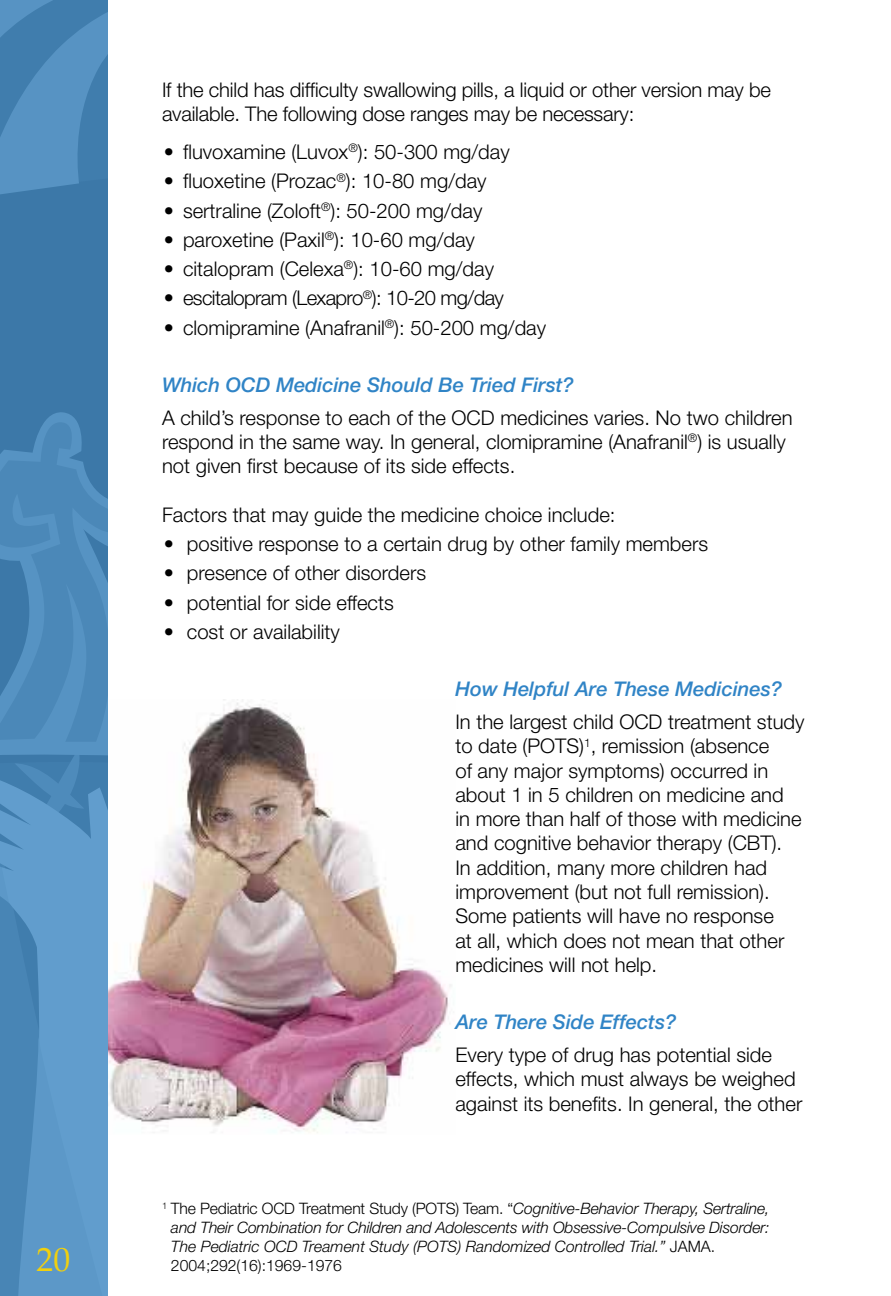
<style>
.page{position:relative;width:891px;height:1296px;background:#fff}
.page>*{position:absolute;margin:0;border:0;box-sizing:border-box;transform-origin:0 0}
.t1{font:33.75px "Palatino Linotype";color:#f1d00e}
.t2{font:300 20.25px/24.3px "Helvetica Neue";color:#000}
.t3{font:italic 500 20.25px "Helvetica Neue";color:#3084c6}
.t4{font:300 20.25px "Helvetica Neue";letter-spacing:-.03em;color:#000}
.t5{font:italic 300 15.75px/18.9px "Helvetica Neue";color:#000;text-align:justify}
.t6{font:300 15.75px "Helvetica Neue";color:#000}
.s1{font-style:normal}
</style>
<div class="page">
<img style="left:108px;top:699px;width:344px;height:434px">
<svg style="left:0;top:903px;width:108px;height:393px;background:#5490c0"></svg>
<svg style="left:17px;top:1037px;width:91px;height:259px;background:#5b97c7"></svg>
<svg style="left:0;top:0;width:108px;height:903px;background:#4986b6"></svg>
<p class="t2" style="left:162px;top:77px;width:611px">If the child has difficulty swallowing pills, a liquid or other version may be available. The following dose ranges may be necessary:</p>
<p class="t2" style="left:164px;top:139px;width:347px">• fluvoxamine (Luvox<sup>®</sup>): 50-300 mg/day</p>
<p class="t2" style="left:164px;top:169px;width:324px">• fluoxetine (Prozac<sup>®</sup>): 10-80 mg/day</p>
<p class="t2" style="left:164px;top:198px;width:320px">• sertraline (Zoloft<sup>®</sup>): 50-200 mg/day</p>
<p class="t2" style="left:164px;top:227px;width:313px">• paroxetine (Paxil<sup>®</sup>): 10-60 mg/day</p>
<p class="t2" style="left:164px;top:256px;width:332px">• citalopram (Celexa<sup>®</sup>): 10-60 mg/day</p>
<p class="t4" style="left:164px;top:286px;width:342px">• escitalopram (Lexapro<sup>®</sup>): 10-20 mg/day</p>
<p class="t2" style="left:164px;top:315px;width:384px">• clomipramine (Anafranil<sup>®</sup>): 50-200 mg/day</p>
<p class="t3" style="left:162px;top:373px;width:413px">Which OCD Medicine Should Be Tried First?</p>
<p class="t2" style="left:162px;top:405px;width:632px">A child’s response to each of the OCD medicines varies. No two children respond in the same way. In general, clomipramine (Anafranil<sup>®</sup>) is usually not given first because of its side effects.</p>
<p class="t2" style="left:162px;top:502px;width:455px">Factors that may guide the medicine choice include:</p>
<p class="t2" style="left:164px;top:531px;width:546px">• positive response to a certain drug by other family members</p>
<p class="t2" style="left:164px;top:561px;width:264px">• presence of other disorders</p>
<p class="t2" style="left:164px;top:590px;width:231px">• potential for side effects</p>
<p class="t2" style="left:164px;top:619px;width:177px">• cost or availability</p>
<p class="t3" style="left:455px;top:677px;width:328px">How Helpful Are These Medicines?</p>
<p class="t2" style="left:455px;top:709px;width:351px">In the largest child OCD treatment study to date (POTS)<sup>1</sup>, remission (absence<br>of any major symptoms) occurred in about 1 in 5 children on medicine and<br>in more than half of those with medicine and cognitive behavior therapy (CBT).<br>In addition, many more children had improvement (but not full remission).<br>Some patients will have no response<br>at all, which does not mean that other medicines will not help.</p>
<p class="t3" style="left:455px;top:1010px;width:222px">Are There Side Effects?</p>
<p class="t2" style="left:455px;top:1042px;width:348px">Every type of drug has potential side effects, which must always be weighed against its benefits. In general, the other</p>
<p class="t5" style="left:171px;top:1199px;width:600px;text-indent:-9px"><sup>1</sup> <span class="s1">The Pediatric OCD Treatment Study (POTS) Team. “</span>Cognitive-Behavior Therapy, Sertraline, and Their Combination for Children and Adolescents with Obsessive-Compulsive Disorder:<br>The Pediatric OCD Treament Study (POTS) Randomized Controlled Trial.” <span class="s1">JAMA.</span></p>
<h1 class="t1" style="left:37px;top:1235px;width:35px">20</h1>
<p class="t6" style="left:171px;top:1255px;width:173px">2004;292(16):1969-1976</p>
</div>
